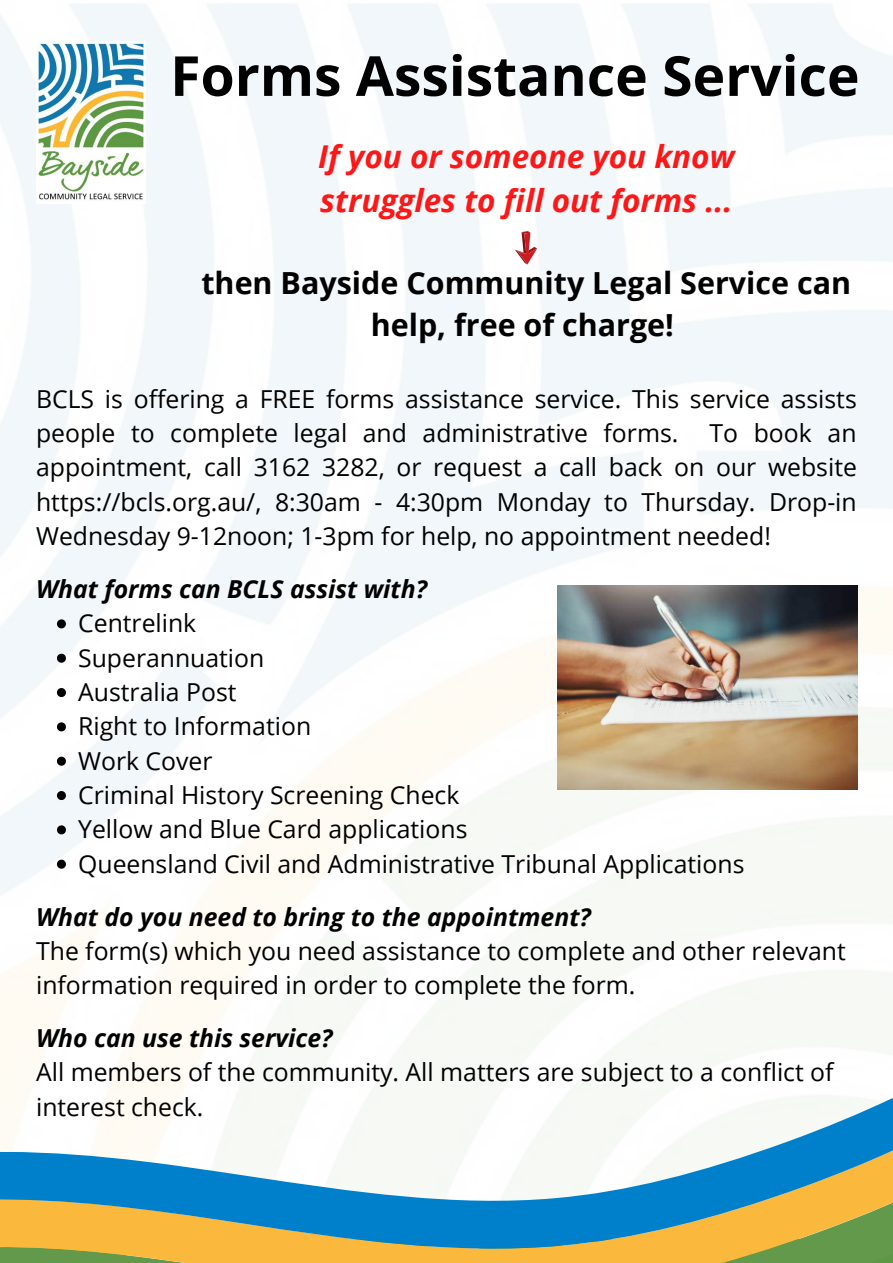
<style>
.page{position:relative;width:893px;height:1263px;background:#fff}
.page>*{position:absolute;margin:0;border:0;box-sizing:border-box;transform-origin:0 0}
.t1{font:700 55.2px "Open Sans";color:#000}
.t2{font:italic 700 31.5px/43.9px "Open Sans";color:#ff1616}
.t3{font:700 30.45px/42.2px "Open Sans";color:#000;text-align:center}
.t4{font:24.75px/34.3px "Open Sans";color:#000}
.t5{font:italic 700 24.75px "Open Sans";color:#000}
</style>
<div class="page">
<div style="left:0;top:0;width:893px;height:1239px;background:#f6f9fa"></div>
<svg style="left:57px;top:619px;width:9px;height:9px"></svg>
<svg style="left:57px;top:654px;width:9px;height:9px"></svg>
<svg style="left:57px;top:688px;width:9px;height:9px"></svg>
<svg style="left:57px;top:722px;width:9px;height:9px"></svg>
<svg style="left:57px;top:757px;width:9px;height:9px"></svg>
<svg style="left:57px;top:791px;width:9px;height:9px"></svg>
<svg style="left:0;top:825px;width:893px;height:438px"></svg>
<img style="left:36px;top:43px;width:109px;height:157px">
<img style="left:557px;top:586px;width:300px;height:204px">
<svg style="left:515px;top:231px;width:22px;height:33px"></svg>
<h1 class="t1" style="left:170px;top:37px;width:691px">Forms Assistance Service</h1>
<p class="t2" style="left:318px;top:134px;width:418px">If you or someone you know struggles to fill out forms ...</p>
<p class="t3" style="left:201px;top:261px;width:651px">then Bayside Community Legal Service can help, free of charge!</p>
<p class="t4" style="left:36px;top:381px;width:822px;text-align:justify">BCLS is offering a FREE forms assistance service. This service assists people to complete legal and administrative forms. To book an appointment, call 3162 3282, or request a call back on our website https://bcls.org.au/, 8:30am - 4:30pm Monday to Thursday. Drop-in Wednesday 9-12noon; 1-3pm for help, no appointment needed!</p>
<p class="t5" style="left:36px;top:571px;width:392px">What forms can BCLS assist with?</p>
<p class="t4" style="left:78px;top:605px;width:668px">Centrelink<br>Superannuation<br>Australia Post<br>Right to Information<br>Work Cover<br>Criminal History Screening Check<br>Yellow and Blue Card applications<br>Queensland Civil and Administrative Tribunal Applications</p>
<p class="t5" style="left:36px;top:899px;width:556px">What do you need to bring to the appointment?</p>
<p class="t4" style="left:36px;top:933px;width:811px">The form(s) which you need assistance to complete and other relevant information required in order to complete the form.</p>
<p class="t5" style="left:36px;top:1021px;width:298px">Who can use this service?</p>
<p class="t4" style="left:36px;top:1055px;width:799px">All members of the community. All matters are subject to a conflict of interest check.</p>
</div>
